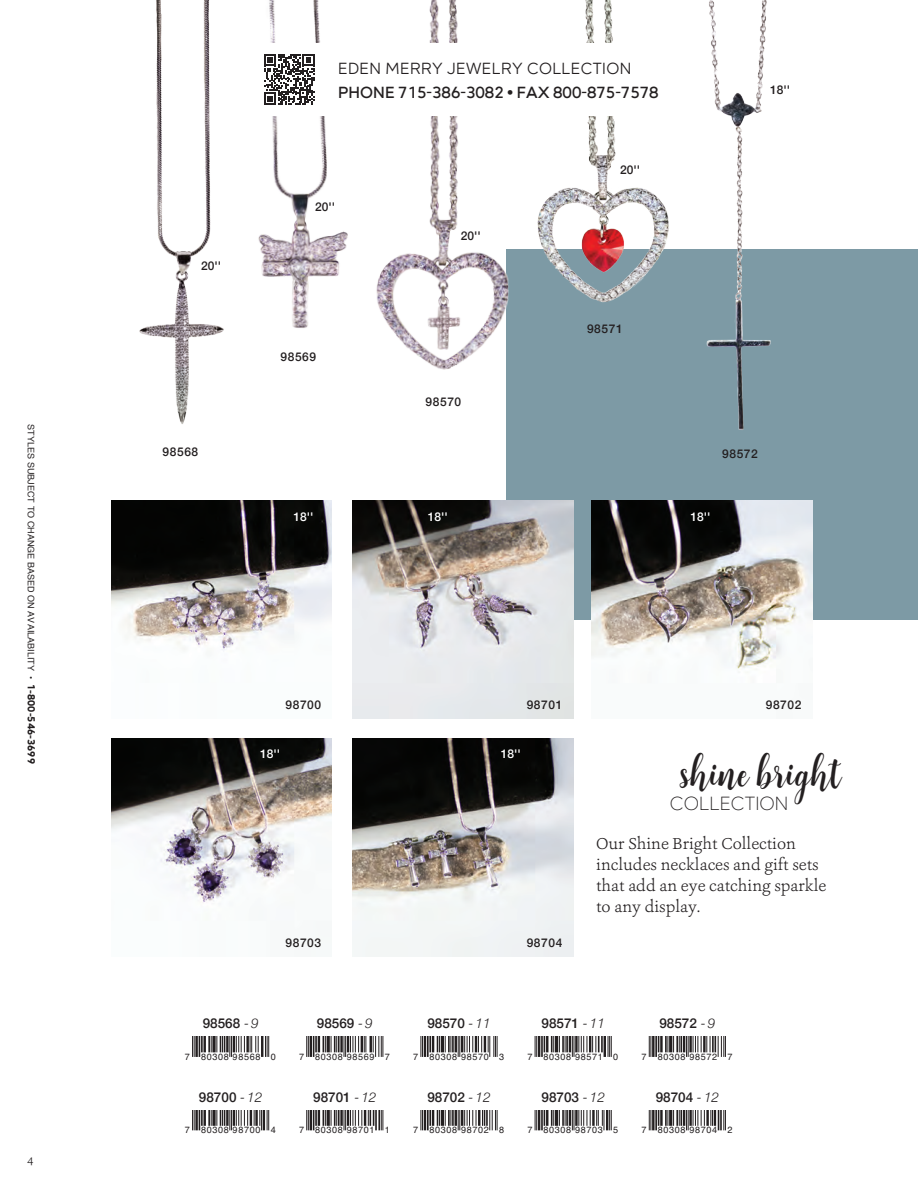
<style>
.page{position:relative;width:918px;height:1188px;background:#fff}
.page>*{position:absolute;margin:0;border:0;box-sizing:border-box;transform-origin:0 0}
.t1{font:45px "Brilliant";color:#231f20}
.t2{font:300 19.5px "Mirai";letter-spacing:.005em;color:#231f20}
.t3{font:300 16.5px/21px "Ashbury";color:#231f20}
.t4{font:500 16.5px "Mirai";color:#231f20}
.t5{font:16.5px "Mirai";letter-spacing:.025em;color:#231f20}
.t6{font:500 13.5px "Helvetica Neue";color:#231f20}
.t7{font:500 12px "Helvetica Neue";letter-spacing:.05em;color:#231f20}
.t8{font:500 12px "Helvetica Neue";color:#fff}
.t9{font:300 12px "Ashbury";color:#231f20}
.t10{font:9.15px "Helvetica";letter-spacing:.07em;color:#231f20}
.t11{font:9px "Helvetica";letter-spacing:.005em;color:#231f20}
.s1{font-family:"Mirai";font-weight:700;font-size:10.5px}
.s2{font-weight:300;font-style:italic}
</style>
<div class="page">
<div style="left:506px;top:249px;width:412px;height:371px;background:#7d9aa5"></div>
<img style="left:376px;top:0;width:133px;height:370px">
<img style="left:537px;top:0;width:132px;height:303px">
<img style="left:706px;top:0;width:107px;height:594px">
<img style="left:258px;top:0;width:90px;height:328px">
<img style="left:139px;top:0;width:85px;height:424px">
<div style="left:255px;top:43px;width:417px;height:72px;background:#fff"></div>
<svg style="left:192px;top:1037px;width:67px;height:20px"></svg>
<hr style="left:261px;top:1037px;width:2px;height:20px;background:#231f20">
<svg style="left:265px;top:1037px;width:4px;height:20px"></svg>
<svg style="left:192px;top:1110px;width:77px;height:20px"></svg>
<svg style="left:421px;top:1037px;width:2px;height:20px"></svg>
<hr style="left:424px;top:1037px;width:2px;height:20px;background:#231f20">
<hr style="left:427px;top:1037px;width:2px;height:20px;background:#231f20">
<svg style="left:429px;top:1037px;width:69px;height:20px"></svg>
<svg style="left:421px;top:1110px;width:2px;height:20px"></svg>
<hr style="left:424px;top:1110px;width:2px;height:20px;background:#231f20">
<hr style="left:427px;top:1110px;width:2px;height:20px;background:#231f20">
<svg style="left:429px;top:1110px;width:69px;height:20px"></svg>
<svg style="left:649px;top:1037px;width:2px;height:20px"></svg>
<hr style="left:652px;top:1037px;width:3px;height:20px;background:#231f20">
<hr style="left:655px;top:1037px;width:2px;height:20px;background:#231f20">
<svg style="left:658px;top:1037px;width:1px;height:15px"></svg>
<hr style="left:660px;top:1037px;width:3px;height:15px;background:#231f20">
<svg style="left:665px;top:1037px;width:61px;height:20px"></svg>
<svg style="left:649px;top:1110px;width:2px;height:20px"></svg>
<hr style="left:652px;top:1110px;width:3px;height:20px;background:#231f20">
<hr style="left:655px;top:1110px;width:2px;height:20px;background:#231f20">
<svg style="left:658px;top:1110px;width:1px;height:16px"></svg>
<hr style="left:660px;top:1110px;width:3px;height:16px;background:#231f20">
<svg style="left:665px;top:1110px;width:61px;height:20px"></svg>
<svg style="left:306px;top:1037px;width:77px;height:20px"></svg>
<svg style="left:306px;top:1110px;width:68px;height:20px"></svg>
<hr style="left:375px;top:1110px;width:2px;height:20px;background:#231f20">
<hr style="left:378px;top:1110px;width:2px;height:20px;background:#231f20">
<svg style="left:381px;top:1110px;width:2px;height:20px"></svg>
<svg style="left:535px;top:1037px;width:2px;height:20px"></svg>
<hr style="left:538px;top:1037px;width:2px;height:20px;background:#231f20">
<hr style="left:541px;top:1037px;width:2px;height:20px;background:#231f20">
<svg style="left:544px;top:1037px;width:68px;height:20px"></svg>
<svg style="left:535px;top:1110px;width:2px;height:20px"></svg>
<hr style="left:538px;top:1110px;width:2px;height:20px;background:#231f20">
<hr style="left:541px;top:1110px;width:2px;height:20px;background:#231f20">
<svg style="left:544px;top:1110px;width:68px;height:20px"></svg>
<img style="left:111px;top:500px;width:221px;height:151px">
<img style="left:111px;top:738px;width:221px;height:165px">
<img style="left:352px;top:500px;width:221px;height:218px">
<img style="left:352px;top:738px;width:221px;height:218px">
<img style="left:592px;top:500px;width:220px;height:170px">
<svg style="left:264px;top:54px;width:51px;height:51px"></svg>
<p class="t11" style="left:38px;top:424px;width:341px;rotate:90deg">STYLES SUBJECT TO CHANGE BASED ON AVAILABILITY • <span class="s1">1-800-546-3699</span></p>
<h3 class="t9" style="left:27px;top:1154px;width:8px">4</h3>
<p class="t7" style="left:201px;top:257px;width:22px">20''</p>
<p class="t7" style="left:163px;top:442px;width:37px">98568</p>
<p class="t5" style="left:338px;top:56px;width:295px">EDEN MERRY JEWELRY COLLECTION</p>
<p class="t4" style="left:338px;top:79px;width:322px">PHONE 715-386-3082 • FAX 800-875-7578</p>
<p class="t7" style="left:315px;top:197px;width:22px">20''</p>
<p class="t7" style="left:461px;top:226px;width:22px">20''</p>
<p class="t7" style="left:620px;top:160px;width:22px">20''</p>
<p class="t7" style="left:770px;top:80px;width:22px">18''</p>
<p class="t7" style="left:280px;top:347px;width:37px">98569</p>
<p class="t7" style="left:426px;top:392px;width:37px">98570</p>
<p class="t7" style="left:587px;top:319px;width:37px">98571</p>
<p class="t7" style="left:722px;top:444px;width:37px">98572</p>
<p class="t8" style="left:293px;top:507px;width:22px">18''</p>
<p class="t8" style="left:428px;top:507px;width:22px">18''</p>
<p class="t8" style="left:691px;top:507px;width:22px">18''</p>
<p class="t7" style="left:285px;top:695px;width:37px">98700</p>
<p class="t7" style="left:527px;top:695px;width:37px">98701</p>
<p class="t8" style="left:260px;top:744px;width:22px">18''</p>
<p class="t8" style="left:501px;top:744px;width:22px">18''</p>
<p class="t7" style="left:285px;top:933px;width:37px">98703</p>
<p class="t7" style="left:527px;top:933px;width:37px">98704</p>
<p class="t7" style="left:766px;top:695px;width:37px">98702</p>
<p class="t1" style="left:681px;top:744px;width:162px">shine bright</p>
<p class="t2" style="left:670px;top:788px;width:120px">COLLECTION</p>
<p class="t3" style="left:596px;top:833px;width:232px">Our Shine Bright Collection includes necklaces and gift sets that add an eye catching sparkle to any display.</p>
<p class="t6" style="left:203px;top:1013px;width:57px">98568 <span class="s2">- 9</span></p>
<p class="t6" style="left:317px;top:1013px;width:57px">98569 <span class="s2">- 9</span></p>
<p class="t6" style="left:427px;top:1013px;width:65px">98570 <span class="s2">- 11</span></p>
<p class="t6" style="left:542px;top:1013px;width:65px">98571 <span class="s2">- 11</span></p>
<p class="t6" style="left:659px;top:1013px;width:57px">98572 <span class="s2">- 9</span></p>
<p class="t10" style="left:185px;top:1050px;width:92px">7 80308 98568 0</p>
<p class="t10" style="left:299px;top:1050px;width:92px">7 80308 98569 7</p>
<p class="t10" style="left:413px;top:1050px;width:92px">7 80308 98570 3</p>
<p class="t10" style="left:527px;top:1050px;width:92px">7 80308 98571 0</p>
<p class="t10" style="left:642px;top:1050px;width:92px">7 80308 98572 7</p>
<p class="t6" style="left:199px;top:1086px;width:65px">98700 <span class="s2">- 12</span></p>
<p class="t6" style="left:313px;top:1086px;width:65px">98701 <span class="s2">- 12</span></p>
<p class="t6" style="left:427px;top:1086px;width:65px">98702 <span class="s2">- 12</span></p>
<p class="t6" style="left:542px;top:1086px;width:65px">98703 <span class="s2">- 12</span></p>
<p class="t6" style="left:656px;top:1086px;width:65px">98704 <span class="s2">- 12</span></p>
<p class="t10" style="left:185px;top:1123px;width:92px">7 80308 98700 4</p>
<p class="t10" style="left:299px;top:1123px;width:92px">7 80308 98701 1</p>
<p class="t10" style="left:413px;top:1123px;width:92px">7 80308 98702 8</p>
<p class="t10" style="left:527px;top:1123px;width:92px">7 80308 98703 5</p>
<p class="t10" style="left:642px;top:1123px;width:92px">7 80308 98704 2</p>
</div>
